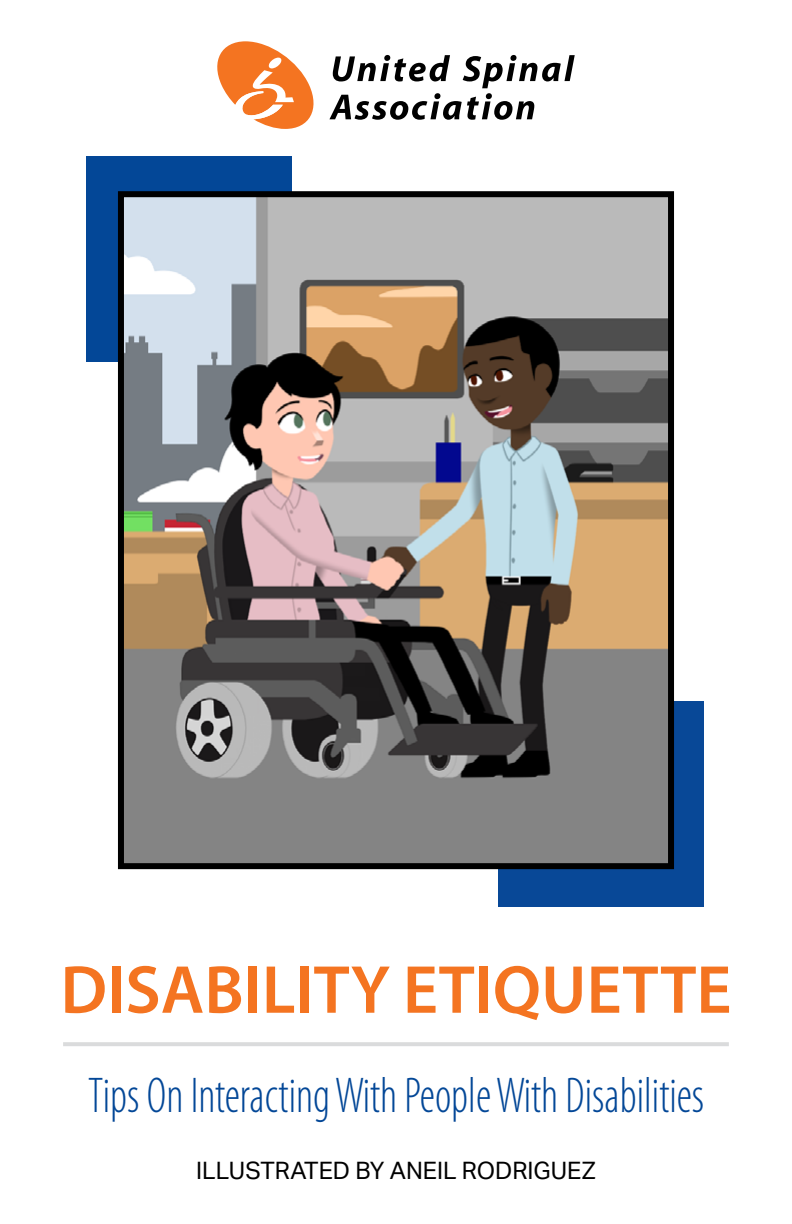
<style>
.page{position:relative;width:792px;height:1224px;background:#fff}
.page>*{position:absolute;margin:0;border:0;box-sizing:border-box;transform-origin:0 0}
.t1{font:600 68.4px "Myriad Pro";color:#f47421}
.t2{font:300 condensed 50.6px "Myriad Pro";color:#034797;scale:.91 1}
.t3{font:24px "Aktiv Grotesk";color:#000}
</style>
<div class="page">
<div style="left:498px;top:701px;width:206px;height:206px;background:#084897"></div>
<div style="left:86px;top:156px;width:206px;height:206px;background:#034797"></div>
<img style="left:125px;top:198px;width:542px;height:664px">
<div style="left:118px;top:191px;width:556px;height:678px;border:6px solid #000"></div>
<svg style="left:329px;top:55px;width:246px;height:65px"></svg>
<svg style="left:217px;top:41px;width:97px;height:88px"></svg>
<hr style="left:63px;top:1042px;width:666px;height:4px;background:#dadbdc">
<h1 class="t1" style="left:60px;top:946px;width:673px">DISABILITY ETIQUETTE</h1>
<p class="t2" style="left:88px;top:1065px;width:679px">Tips On Interacting With People With Disabilities</p>
<p class="t3" style="left:196px;top:1157px;width:401px">ILLUSTRATED BY ANEIL RODRIGUEZ</p>
</div>
